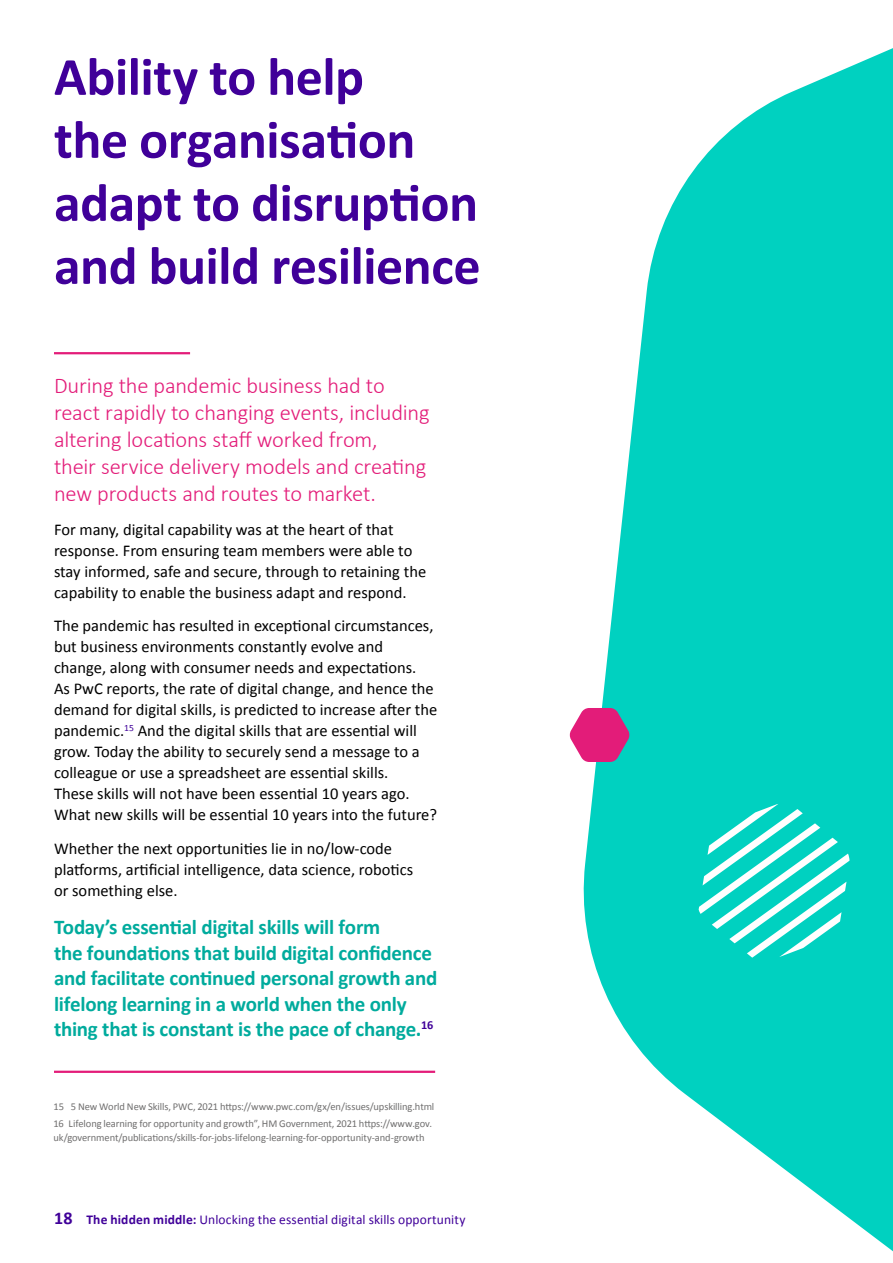
<style>
.page{position:relative;width:893px;height:1263px;background:#fff}
.page>*{position:absolute;margin:0;border:0;box-sizing:border-box;transform-origin:0 0}
.Page_heading_-_01{font:700 54px/63px "Calibri";letter-spacing:-.01em;color:#400099}
.Intro_-_pink{font:300 22.5px/27px "Calibri";letter-spacing:-.01em;color:#e31c79}
.Body_-_black{font:700 21px/25.5px "Calibri";letter-spacing:-.015em;color:#00ab9d}
.Body_-_black-2{font:16.5px/21px "Calibri";color:#000}
.t1{font:13.5px "Calibri";letter-spacing:.01em;color:#400099}
.t2{font:10.5px/13.5px "Calibri";letter-spacing:-.01em;color:#706f6f}
.s1{font-weight:700;font-size:18px}
.s2{font-weight:700}
</style>
<div class="page">
<svg style="left:583px;top:48px;width:310px;height:1204px;fill:#00d1c0"></svg>
<hr style="left:54px;top:352px;width:136px;height:2px;background:#e31c79">
<svg style="left:699px;top:804px;width:150px;height:153px"></svg>
<svg style="left:569px;top:708px;width:61px;height:54px;background:#cb4d91"></svg>
<hr style="left:54px;top:1071px;width:381px;height:2px;background:#e31c79">
<p class="Page_heading_-_01" style="left:54px;top:43px;width:428px">Ability to help<br>the organisation adapt to disruption and build resilience</p>
<p class="Intro_-_pink" style="left:54px;top:372px;width:377px">During the pandemic business had to react rapidly to changing events, including altering locations staff worked from,<br>their service delivery models and creating new products and routes to market.</p>
<p class="Body_-_black-2" style="left:54px;top:518px;width:374px">For many, digital capability was at the heart of that response. From ensuring team members were able to stay informed, safe and secure, through to retaining the capability to enable the business adapt and respond.</p>
<p class="Body_-_black-2" style="left:54px;top:615px;width:385px">The pandemic has resulted in exceptional circumstances, but business environments constantly evolve and change, along with consumer needs and expectations.<br>As PwC reports, the rate of digital change, and hence the demand for digital skills, is predicted to increase after the pandemic.<sup>15</sup> And the digital skills that are essential will grow. Today the ability to securely send a message to a colleague or use a spreadsheet are essential skills.<br>These skills will not have been essential 10 years ago.<br>What new skills will be essential 10 years into the future?</p>
<p class="Body_-_black-2" style="left:54px;top:837px;width:361px">Whether the next opportunities lie in no/low-code platforms, artificial intelligence, data science, robotics or something else.</p>
<p class="Body_-_black" style="left:54px;top:914px;width:385px">Today’s essential digital skills will form<br>the foundations that build digital confidence and facilitate continued personal growth and lifelong learning in a world when the only thing that is constant is the pace of change.<sup>16</sup></p>
<p class="t2" style="left:54px;top:1099px;width:382px">15 5 New World New Skills, PWC, 2021 https://www.pwc.com/gx/en/issues/upskilling.html</p>
<p class="t2" style="left:54px;top:1117px;width:380px">16 Lifelong learning for opportunity and growth”, HM Government, 2021 https://www.gov. uk/government/publications/skills-for-jobs-lifelong-learning-for-opportunity-and-growth</p>
<p class="t1" style="left:54px;top:1211px;width:413px"><span class="s1">18</span> <span class="s2">The hidden middle:</span> Unlocking the essential digital skills opportunity</p>
</div>
